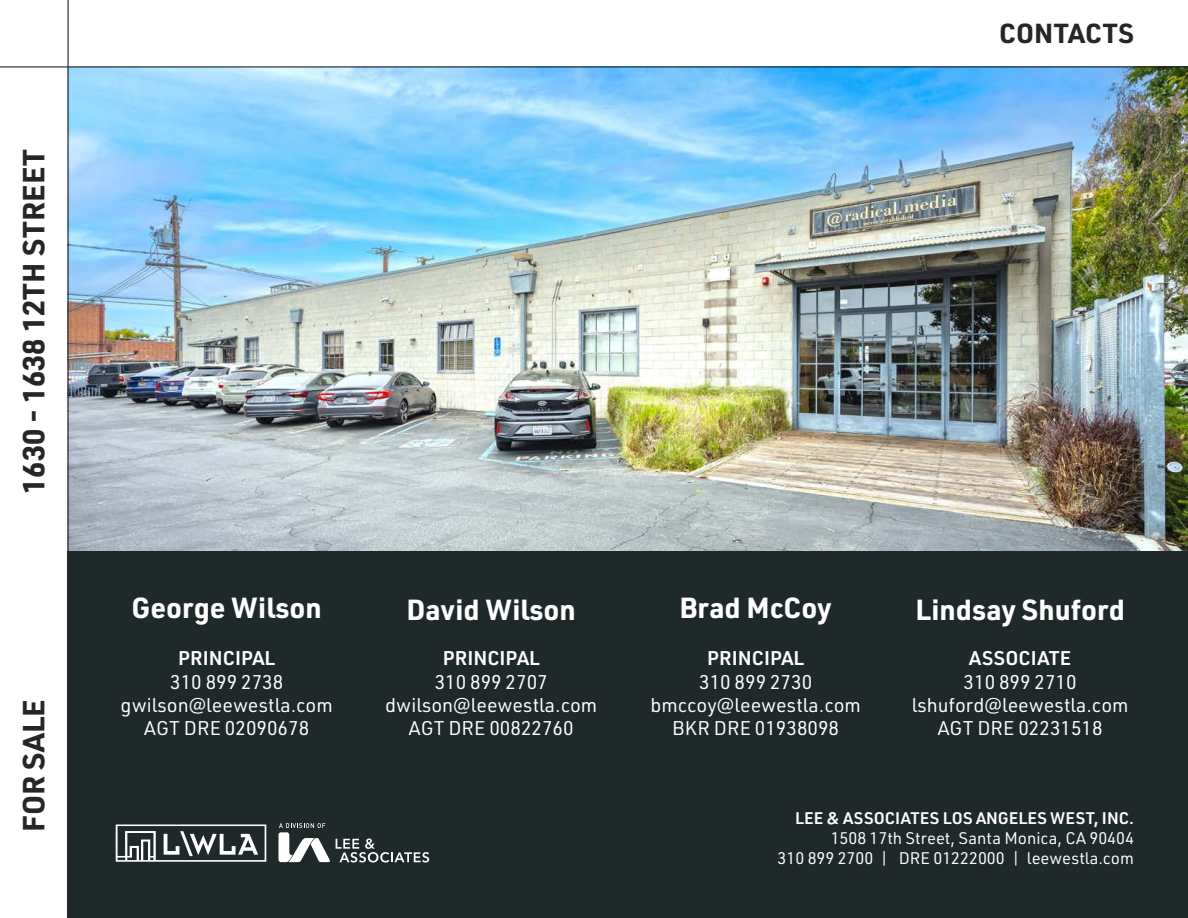
<style>
.page{position:relative;width:1188px;height:918px;background:#fff}
.page>*{position:absolute;margin:0;border:0;box-sizing:border-box;transform-origin:0 0}
.t1{font:700 30px "URWDIN";color:#262626}
.t2{font:700 28.5px "URWDIN";color:#fff}
.t3{font:700 27px "URWDIN";letter-spacing:.01em;color:#262626}
.t4{font:19.5px "URWDIN";color:#fff}
.t5{font:600 19.5px "URWDIN";color:#fff}
.t6{font:16.5px "URWDIN";color:#fff}
.t7{font:600 16.5px "URWDIN";letter-spacing:.005em;color:#fff}
</style>
<div class="page">
<img style="left:69px;top:68px;width:1119px;height:484px">
<div style="left:68px;top:552px;width:1120px;height:366px;background:#202929"></div>
<hr style="left:0;top:66px;width:1188px;height:2px;background:#262626">
<hr style="left:68px;top:0;width:1px;height:918px;background:#262626">
<svg style="left:336px;top:839px;width:93px;height:24px"></svg>
<svg style="left:278px;top:823px;width:52px;height:39px"></svg>
<svg style="left:116px;top:825px;width:150px;height:37px"></svg>
<p class="t1" style="left:13px;top:494px;width:346px;rotate:-90deg">1630 - 1638 12TH STREET</p>
<p class="t1" style="left:13px;top:832px;width:134px;rotate:-90deg">FOR SALE</p>
<p class="t3" style="left:999px;top:15px;width:136px">CONTACTS</p>
<p class="t2" style="left:132px;top:589px;width:192px">George Wilson</p>
<p class="t2" style="left:406px;top:590px;width:171px">David Wilson</p>
<p class="t2" style="left:679px;top:589px;width:154px">Brad McCoy</p>
<p class="t2" style="left:915px;top:590px;width:211px">Lindsay Shuford</p>
<p class="t5" style="left:178px;top:645px;width:98px">PRINCIPAL</p>
<p class="t4" style="left:170px;top:669px;width:115px">310 899 2738</p>
<p class="t4" style="left:121px;top:692px;width:214px">gwilson@leewestla.com</p>
<p class="t4" style="left:144px;top:716px;width:166px">AGT DRE 02090678</p>
<p class="t5" style="left:969px;top:645px;width:104px">ASSOCIATE</p>
<p class="t4" style="left:964px;top:669px;width:115px">310 899 2710</p>
<p class="t4" style="left:912px;top:692px;width:218px">lshuford@leewestla.com</p>
<p class="t4" style="left:938px;top:716px;width:166px">AGT DRE 02231518</p>
<p class="t5" style="left:443px;top:645px;width:98px">PRINCIPAL</p>
<p class="t4" style="left:435px;top:669px;width:115px">310 899 2707</p>
<p class="t4" style="left:385px;top:692px;width:214px">dwilson@leewestla.com</p>
<p class="t4" style="left:409px;top:716px;width:166px">AGT DRE 00822760</p>
<p class="t5" style="left:707px;top:645px;width:98px">PRINCIPAL</p>
<p class="t4" style="left:699px;top:669px;width:115px">310 899 2730</p>
<p class="t4" style="left:650px;top:692px;width:212px">bmccoy@leewestla.com</p>
<p class="t4" style="left:672px;top:716px;width:168px">BKR DRE 01938098</p>
<p class="t7" style="left:795px;top:807px;width:340px">LEE &amp; ASSOCIATES LOS ANGELES WEST, INC.</p>
<p class="t6" style="left:831px;top:828px;width:305px">1508 17th Street, Santa Monica, CA 90404</p>
<p class="t6" style="left:778px;top:847px;width:358px">310 899 2700 | DRE 01222000 | leewestla.com</p>
</div>
